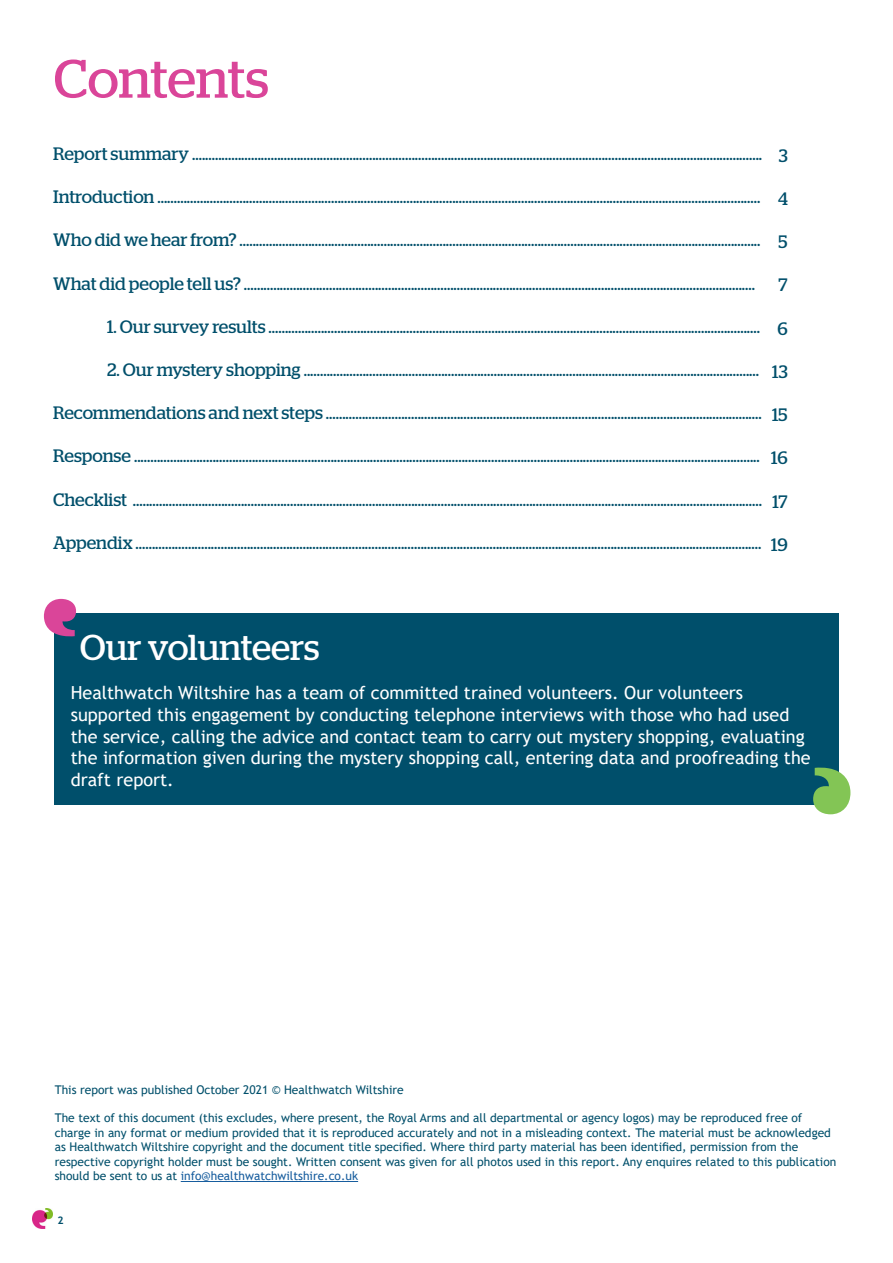
<style>
.page{position:relative;width:893px;height:1263px;background:#fff}
.page>*{position:absolute;margin:0;border:0;box-sizing:border-box;transform-origin:0 0}
.t1{font:54px "Stag";letter-spacing:-.005em;color:#da4599}
.t2{font:36px "Stag";letter-spacing:-.005em;color:#fff}
.t3{font:18px "Stag";color:#004f6b}
.t4{font:18px/21.6px "Trebuchet MS";color:#fff}
.t5{font:12px/14.4px "Trebuchet MS";color:#004f6b}
.t6{font:700 10.5px "Trebuchet MS";color:#004f6b}
.s1{color:#175d9e}
</style>
<div class="page">
<img style="left:33px;top:1209px;width:20px;height:19px">
<hr style="left:181px;top:1181px;width:177px;height:1px;background:#175d9e">
<div style="left:54px;top:613px;width:785px;height:191px;background:#004f6b"></div>
<svg style="left:44px;top:599px;width:32px;height:37px"></svg>
<svg style="left:813px;top:767px;width:38px;height:47px"></svg>
<p class="t1" style="left:54px;top:47px;width:217px">Contents</p>
<p class="t3" style="left:53px;top:143px;width:711px">Report summary ..............................................................................................................................................................................</p>
<p class="t3" style="left:53px;top:186px;width:709px">Introduction ........................................................................................................................................................................................</p>
<p class="t3" style="left:53px;top:230px;width:709px">Who did we hear from? ...............................................................................................................................................................</p>
<p class="t3" style="left:53px;top:273px;width:703px">What did people tell us? ............................................................................................................................................................</p>
<p class="t3" style="left:107px;top:316px;width:654px">1. Our survey results ......................................................................................................................................................</p>
<p class="t3" style="left:107px;top:359px;width:653px">2. Our mystery shopping ...........................................................................................................................................</p>
<p class="t3" style="left:53px;top:402px;width:710px">Recommendations and next steps .....................................................................................................................................</p>
<p class="t3" style="left:53px;top:446px;width:708px">Response ...............................................................................................................................................................................................</p>
<p class="t3" style="left:53px;top:489px;width:710px">Checklist ................................................................................................................................................................................................</p>
<p class="t3" style="left:53px;top:532px;width:710px">Appendix ...............................................................................................................................................................................................</p>
<p class="t3" style="left:779px;top:145px;width:11px">3</p>
<p class="t3" style="left:778px;top:188px;width:11px">4</p>
<p class="t3" style="left:779px;top:232px;width:11px">5</p>
<p class="t3" style="left:779px;top:275px;width:11px">7</p>
<p class="t3" style="left:777px;top:318px;width:12px">6</p>
<p class="t3" style="left:772px;top:361px;width:17px">13</p>
<p class="t3" style="left:772px;top:404px;width:17px">15</p>
<p class="t3" style="left:771px;top:448px;width:18px">16</p>
<p class="t3" style="left:772px;top:491px;width:17px">17</p>
<p class="t3" style="left:771px;top:534px;width:18px">19</p>
<p class="t2" style="left:80px;top:627px;width:241px">Our volunteers</p>
<p class="t4" style="left:71px;top:682px;width:741px">Healthwatch Wiltshire has a team of committed trained volunteers. Our volunteers supported this engagement by conducting telephone interviews with those who had used the service, calling the advice and contact team to carry out mystery shopping, evaluating the information given during the mystery shopping call, entering data and proofreading the draft report.</p>
<p class="t5" style="left:55px;top:1082px;width:350px">This report was published October 2021 © Healthwatch Wiltshire</p>
<p class="t5" style="left:55px;top:1111px;width:783px">The text of this document (this excludes, where present, the Royal Arms and all departmental or agency logos) may be reproduced free of charge in any format or medium provided that it is reproduced accurately and not in a misleading context. The material must be acknowledged as Healthwatch Wiltshire copyright and the document title specified. Where third party material has been identified, permission from the respective copyright holder must be sought. Written consent was given for all photos used in this report. Any enquires related to this publication should be sent to us at <span class="s1">info@healthwatchwiltshire.co.uk</span></p>
<p class="t6" style="left:57px;top:1214px;width:8px">2</p>
</div>
